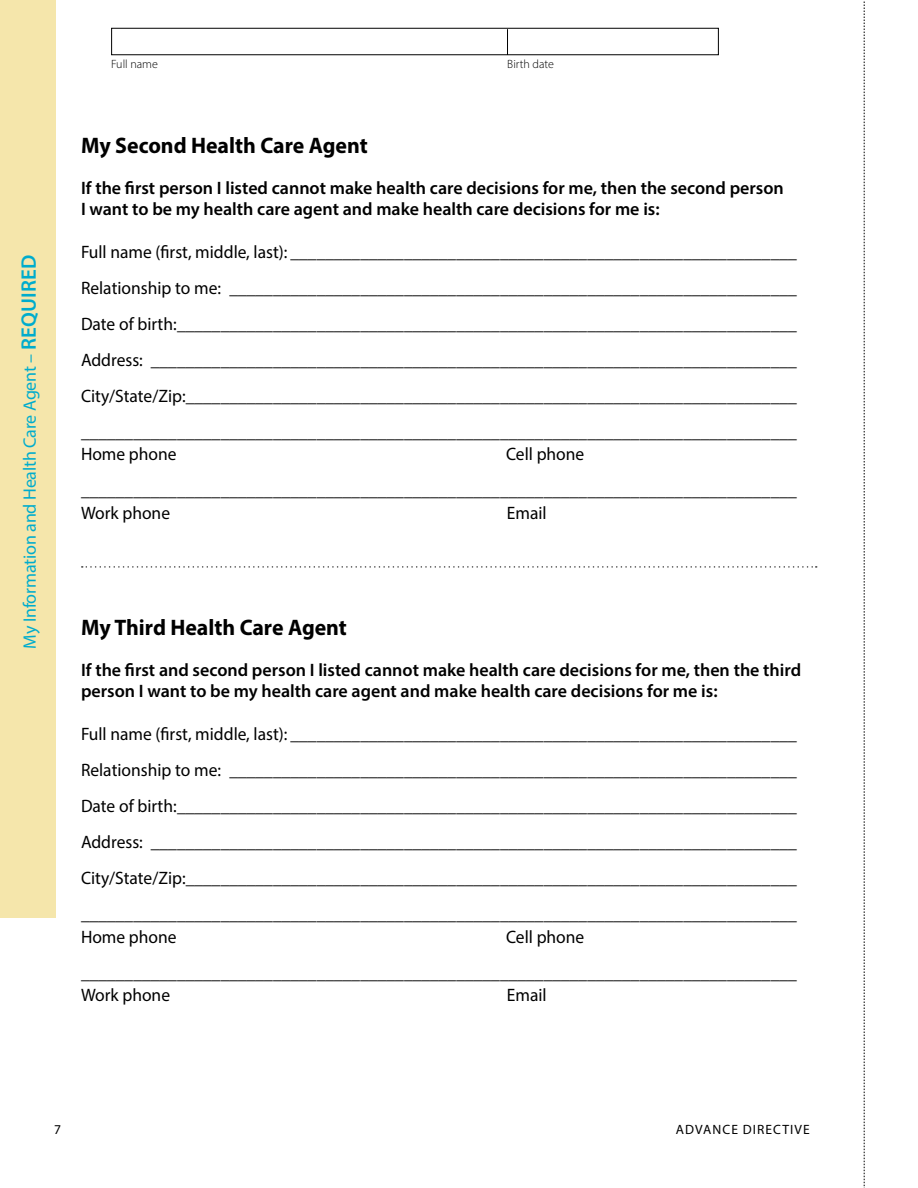
<style>
.page{position:relative;width:918px;height:1188px;background:#fff}
.page>*{position:absolute;margin:0;border:0;box-sizing:border-box;transform-origin:0 0}
.t1{font:700 22.5px "Myriad Pro";color:#000}
.t2{font:18px/36px "Myriad Pro";color:#000;text-align:justify}
.t3{font:600 18px/21px "Myriad Pro";color:#000}
.t4{font:18px "Myriad Pro";letter-spacing:-.01em;color:#00accd}
.t5{font:13.5px "Myriad Pro";letter-spacing:.08em;color:#000}
.t6{font:300 12px "Myriad Pro";color:#000}
.s1{font-weight:600;font-size:21px}
</style>
<div class="page">
<div style="left:0;top:0;width:55px;height:918px;background:#f5e6ab"></div>
<svg style="left:82px;top:566px;width:735px;height:2px"></svg>
<div style="left:111px;top:28px;width:608px;height:27px;border:1px solid #000"></div>
<svg style="left:507px;top:29px;width:1px;height:26px"></svg>
<svg style="left:864px;top:1px;width:1px;height:1187px"></svg>
<p class="t4" style="left:19px;top:649px;width:396px;rotate:-90deg">My Information and Health Care Agent – <span class="s1">REQUIRED</span></p>
<p class="t6" style="left:111px;top:57px;width:48px">Full name</p>
<p class="t6" style="left:507px;top:57px;width:48px">Birth date</p>
<p class="t1" style="left:81px;top:131px;width:288px">My Second Health Care Agent</p>
<p class="t3" style="left:81px;top:177px;width:704px">If the first person I listed cannot make health care decisions for me, then the second person<br>I want to be my health care agent and make health care decisions for me is:</p>
<p class="t2" style="left:81px;top:234px;width:717px">Full name (first, middle, last): __________________________________________________________ Relationship to me: _________________________________________________________________ Date of birth:_______________________________________________________________________ Address: __________________________________________________________________________ City/State/Zip:______________________________________________________________________ __________________________________________________________________________________</p>
<p class="t2" style="left:81px;top:436px;width:97px">Home phone</p>
<p class="t2" style="left:81px;top:436px;width:717px;text-indent:425px">Cell phone __________________________________________________________________________________</p>
<p class="t2" style="left:81px;top:495px;width:91px">Work phone</p>
<p class="t2" style="left:507px;top:495px;width:41px">Email</p>
<p class="t1" style="left:81px;top:613px;width:267px">My Third Health Care Agent</p>
<p class="t3" style="left:81px;top:659px;width:722px">If the first and second person I listed cannot make health care decisions for me, then the third person I want to be my health care agent and make health care decisions for me is:</p>
<p class="t2" style="left:81px;top:716px;width:717px">Full name (first, middle, last): __________________________________________________________ Relationship to me: _________________________________________________________________ Date of birth:_______________________________________________________________________ Address: __________________________________________________________________________ City/State/Zip:______________________________________________________________________ __________________________________________________________________________________</p>
<p class="t2" style="left:81px;top:918px;width:97px">Home phone</p>
<p class="t2" style="left:81px;top:918px;width:717px;text-indent:425px">Cell phone __________________________________________________________________________________</p>
<p class="t2" style="left:81px;top:977px;width:91px">Work phone</p>
<p class="t2" style="left:507px;top:977px;width:41px">Email</p>
<p class="t5" style="left:54px;top:1121px;width:8px">7</p>
<p class="t5" style="left:676px;top:1121px;width:135px">ADVANCE DIRECTIVE</p>
</div>
